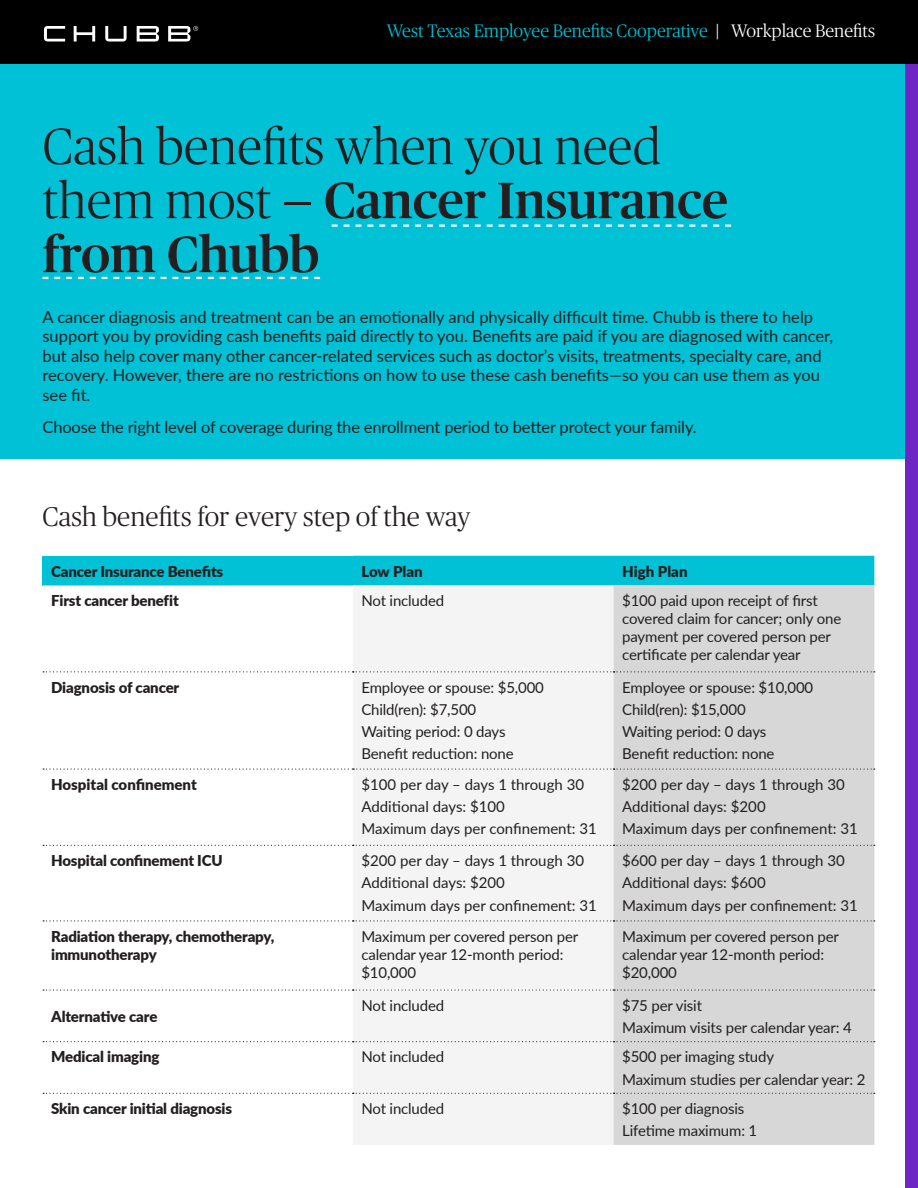
<style>
.page{position:relative;width:918px;height:1188px;background:#fff}
.page>*{position:absolute;margin:0;border:0;box-sizing:border-box;transform-origin:0 0}
.t1{font:300 51px/54px "Chubb Publico";color:#231f20}
.t2{font:300 27px "Chubb Publico";color:#231f20}
.t3{font:300 18px "Chubb Publico";color:#01c1d6}
.t4{font:16.5px/19.5px "Lato";color:#231f20}
.t5{font:15px/18px "Lato";letter-spacing:-.01em;color:#231f20}
.t6{font:900 15px/18px "Lato";letter-spacing:-.01em;color:#231f20}
.s1{font-weight:500;color:#fff}
.s2{color:#fff}
.s3{font-weight:500}
</style>
<div class="page">
<div style="left:0;top:43px;width:918px;height:416px;background:#01c1d6"></div>
<div style="left:43px;top:556px;width:310px;height:29px;background:#01c1d6"></div>
<div style="left:353px;top:556px;width:521px;height:29px;background:#01c1d6"></div>
<svg style="left:43px;top:585px;width:310px;height:508px"></svg>
<div style="left:353px;top:585px;width:261px;height:560px;background:#f4f4f4"></div>
<div style="left:614px;top:585px;width:260px;height:560px;background:#d7d7d7"></div>
<svg style="left:43px;top:769px;width:832px;height:1px"></svg>
<svg style="left:43px;top:671px;width:832px;height:1px"></svg>
<svg style="left:43px;top:1041px;width:832px;height:1px"></svg>
<svg style="left:43px;top:845px;width:832px;height:1px"></svg>
<svg style="left:43px;top:1093px;width:832px;height:1px"></svg>
<svg style="left:43px;top:920px;width:832px;height:1px"></svg>
<svg style="left:43px;top:989px;width:832px;height:2px"></svg>
<div style="left:905px;top:61px;width:13px;height:1127px;background:#6e27c5"></div>
<div style="left:0;top:0;width:918px;height:64px;background:#000"></div>
<svg style="left:44px;top:26px;width:21px;height:16px"></svg>
<svg style="left:74px;top:26px;width:21px;height:16px"></svg>
<svg style="left:105px;top:26px;width:22px;height:16px"></svg>
<svg style="left:137px;top:26px;width:22px;height:16px"></svg>
<svg style="left:168px;top:26px;width:30px;height:16px"></svg>
<svg style="left:332px;top:225px;width:399px;height:2px"></svg>
<svg style="left:43px;top:277px;width:277px;height:2px"></svg>
<p class="t3" style="left:387px;top:19px;width:490px">West Texas Employee Benefits Cooperative <span class="s1">|</span> <span class="s2">Workplace Benefits</span></p>
<p class="t1" style="left:43px;top:116px;width:687px">Cash benefits when you need them most <span class="s3">— Cancer Insurance from Chubb</span></p>
<p class="t4" style="left:43px;top:306px;width:792px">A cancer diagnosis and treatment can be an emotionally and physically difficult time. Chubb is there to help support you by providing cash benefits paid directly to you. Benefits are paid if you are diagnosed with cancer, but also help cover many other cancer-related services such as doctor’s visits, treatments, specialty care, and recovery. However, there are no restrictions on how to use these cash benefits—so you can use them as you see fit.</p>
<p class="t4" style="left:43px;top:416px;width:656px">Choose the right level of coverage during the enrollment period to better protect your family.</p>
<p class="t2" style="left:43px;top:499px;width:429px">Cash benefits for every step of the way</p>
<p class="t6" style="left:51px;top:562px;width:174px">Cancer Insurance Benefits</p>
<p class="t6" style="left:361px;top:562px;width:63px">Low Plan</p>
<p class="t6" style="left:622px;top:562px;width:67px">High Plan</p>
<p class="t6" style="left:51px;top:591px;width:129px">First cancer benefit</p>
<p class="t5" style="left:361px;top:591px;width:84px">Not included</p>
<p class="t5" style="left:622px;top:591px;width:221px">$100 paid upon receipt of first covered claim for cancer; only one payment per covered person per certificate per calendar year</p>
<p class="t6" style="left:51px;top:677px;width:130px">Diagnosis of cancer</p>
<p class="t5" style="left:361px;top:678px;width:184px">Employee or spouse: $5,000</p>
<p class="t5" style="left:361px;top:700px;width:116px">Child(ren): $7,500</p>
<p class="t5" style="left:361px;top:722px;width:146px">Waiting period: 0 days</p>
<p class="t5" style="left:361px;top:744px;width:154px">Benefit reduction: none</p>
<p class="t5" style="left:622px;top:678px;width:193px">Employee or spouse: $10,000</p>
<p class="t5" style="left:622px;top:700px;width:125px">Child(ren): $15,000</p>
<p class="t5" style="left:622px;top:722px;width:146px">Waiting period: 0 days</p>
<p class="t5" style="left:622px;top:744px;width:154px">Benefit reduction: none</p>
<p class="t6" style="left:51px;top:775px;width:147px">Hospital confinement</p>
<p class="t5" style="left:361px;top:775px;width:224px">$100 per day – days 1 through 30</p>
<p class="t5" style="left:361px;top:797px;width:145px">Additional days: $100</p>
<p class="t5" style="left:361px;top:819px;width:237px">Maximum days per confinement: 31</p>
<p class="t6" style="left:51px;top:851px;width:173px">Hospital confinement ICU</p>
<p class="t5" style="left:361px;top:851px;width:224px">$200 per day – days 1 through 30</p>
<p class="t5" style="left:361px;top:873px;width:145px">Additional days: $200</p>
<p class="t5" style="left:361px;top:896px;width:237px">Maximum days per confinement: 31</p>
<p class="t5" style="left:622px;top:775px;width:224px">$200 per day – days 1 through 30</p>
<p class="t5" style="left:622px;top:797px;width:145px">Additional days: $200</p>
<p class="t5" style="left:622px;top:819px;width:237px">Maximum days per confinement: 31</p>
<p class="t5" style="left:622px;top:851px;width:224px">$600 per day – days 1 through 30</p>
<p class="t5" style="left:622px;top:873px;width:145px">Additional days: $600</p>
<p class="t5" style="left:622px;top:896px;width:237px">Maximum days per confinement: 31</p>
<p class="t6" style="left:51px;top:927px;width:225px">Radiation therapy, chemotherapy, immunotherapy</p>
<p class="t5" style="left:361px;top:927px;width:218px">Maximum per covered person per calendar year 12-month period: $10,000</p>
<p class="t5" style="left:622px;top:927px;width:218px">Maximum per covered person per calendar year 12-month period: $20,000</p>
<p class="t6" style="left:51px;top:1007px;width:108px">Alternative care</p>
<p class="t5" style="left:361px;top:996px;width:84px">Not included</p>
<p class="t5" style="left:622px;top:996px;width:81px">$75 per visit</p>
<p class="t5" style="left:622px;top:1018px;width:231px">Maximum visits per calendar year: 4</p>
<p class="t6" style="left:51px;top:1047px;width:110px">Medical imaging</p>
<p class="t5" style="left:361px;top:1047px;width:84px">Not included</p>
<p class="t5" style="left:622px;top:1047px;width:153px">$500 per imaging study</p>
<p class="t5" style="left:622px;top:1070px;width:245px">Maximum studies per calendar year: 2</p>
<p class="t6" style="left:51px;top:1099px;width:183px">Skin cancer initial diagnosis</p>
<p class="t5" style="left:361px;top:1099px;width:84px">Not included</p>
<p class="t5" style="left:622px;top:1099px;width:124px">$100 per diagnosis</p>
<p class="t5" style="left:622px;top:1121px;width:137px">Lifetime maximum: 1</p>
</div>
